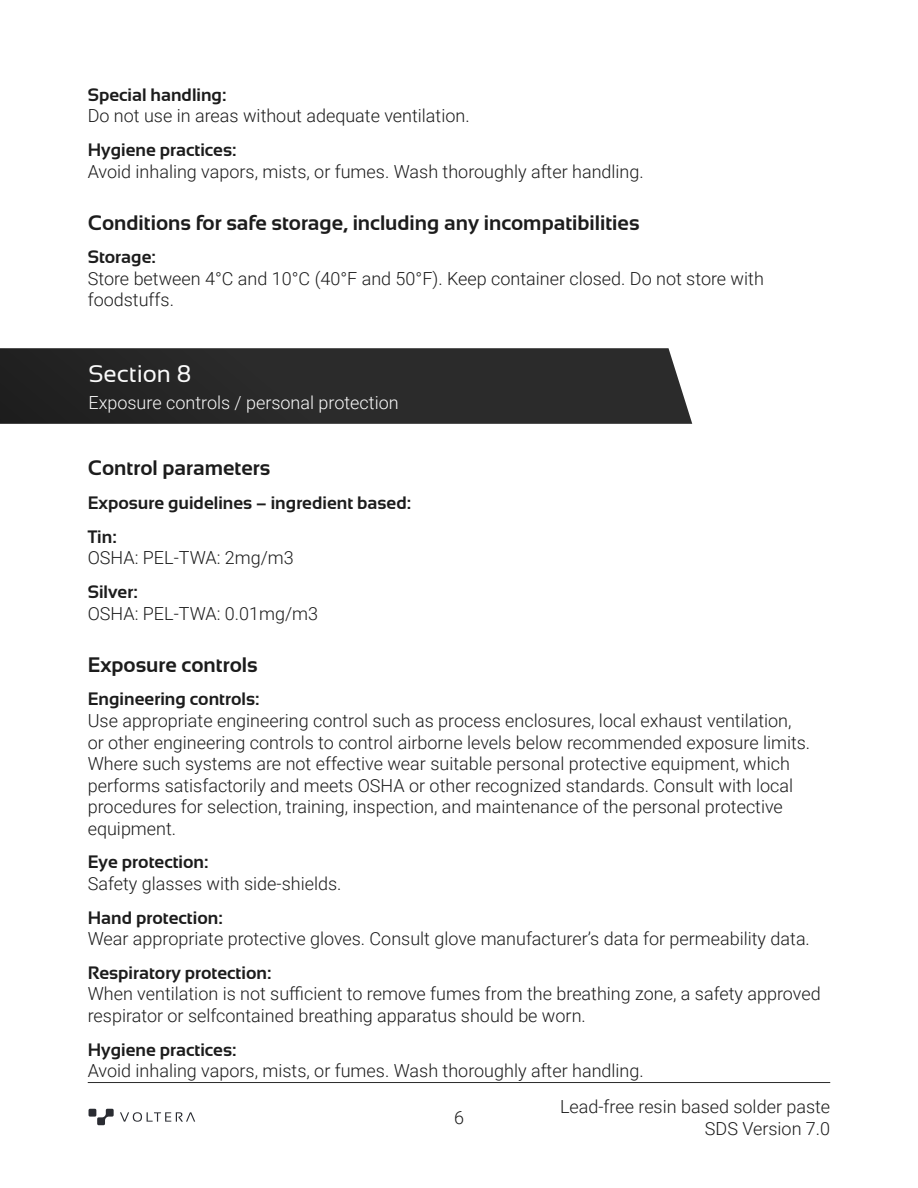
<style>
.page{position:relative;width:918px;height:1188px;background:#fff}
.page>*{position:absolute;margin:0;border:0;box-sizing:border-box;transform-origin:0 0}
.t1{font:24px "Sansation";color:#fafafa}
.t2{font:700 21px "Sansation";color:#1c1c1c}
.t3{font:300 18px/21.6px "Roboto";color:#1c1c1c}
.t4{font:700 18px/33.9px "Sansation";color:#1c1c1c}
.t5{font:300 18px "Roboto";color:#fafafa}
</style>
<div class="page">
<svg style="left:88px;top:1108px;width:108px;height:18px"></svg>
<hr style="left:88px;top:1082px;width:742px;height:1px;background:#2b2b2b">
<svg style="left:0;top:348px;width:692px;height:76px;background:#2d2d2d"></svg>
<p class="t4" style="left:88px;top:78px;width:140px">Special handling:</p>
<p class="t3" style="left:88px;top:105px;width:383px">Do not use in areas without adequate ventilation.</p>
<p class="t4" style="left:88px;top:133px;width:150px">Hygiene practices:</p>
<p class="t3" style="left:88px;top:160px;width:558px">Avoid inhaling vapors, mists, or fumes. Wash thoroughly after handling.</p>
<p class="t2" style="left:88px;top:211px;width:553px">Conditions for safe storage, including any incompatibilities</p>
<p class="t4" style="left:88px;top:240px;width:70px">Storage:</p>
<p class="t3" style="left:88px;top:267px;width:678px">Store between 4°C and 10°C (40°F and 50°F). Keep container closed. Do not store with foodstuffs.</p>
<h1 class="t1" style="left:88px;top:361px;width:104px">Section 8</h1>
<p class="t5" style="left:88px;top:390px;width:312px">Exposure controls / personal protection</p>
<p class="t2" style="left:88px;top:456px;width:184px">Control parameters</p>
<p class="t4" style="left:88px;top:486px;width:325px">Exposure guidelines – ingredient based:<br>Tin:</p>
<p class="t3" style="left:88px;top:546px;width:208px">OSHA: PEL-TWA: 2mg/m3</p>
<p class="t4" style="left:88px;top:575px;width:51px">Silver:</p>
<p class="t3" style="left:88px;top:602px;width:232px">OSHA: PEL-TWA: 0.01mg/m3</p>
<p class="t2" style="left:88px;top:653px;width:171px">Exposure controls</p>
<p class="t4" style="left:88px;top:682px;width:173px">Engineering controls:</p>
<p class="t3" style="left:88px;top:709px;width:724px">Use appropriate engineering control such as process enclosures, local exhaust ventilation, or other engineering controls to control airborne levels below recommended exposure limits.<br>Where such systems are not effective wear suitable personal protective equipment, which performs satisfactorily and meets OSHA or other recognized standards. Consult with local procedures for selection, training, inspection, and maintenance of the personal protective equipment.</p>
<p class="t4" style="left:88px;top:845px;width:122px">Eye protection:</p>
<p class="t3" style="left:88px;top:872px;width:255px">Safety glasses with side-shields.</p>
<p class="t4" style="left:88px;top:900px;width:136px">Hand protection:</p>
<p class="t3" style="left:88px;top:927px;width:724px">Wear appropriate protective gloves. Consult glove manufacturer’s data for permeability data.</p>
<p class="t4" style="left:88px;top:956px;width:185px">Respiratory protection:</p>
<p class="t3" style="left:88px;top:983px;width:734px">When ventilation is not sufficient to remove fumes from the breathing zone, a safety approved respirator or selfcontained breathing apparatus should be worn.</p>
<p class="t4" style="left:88px;top:1032px;width:150px">Hygiene practices:</p>
<p class="t3" style="left:88px;top:1059px;width:558px">Avoid inhaling vapors, mists, or fumes. Wash thoroughly after handling.</p>
<p class="t3" style="left:454px;top:1106px;width:11px">6</p>
<p class="t3" style="left:560px;top:1095px;width:272px;text-align:right">Lead-free resin based solder paste<br>SDS Version 7.0</p>
</div>
